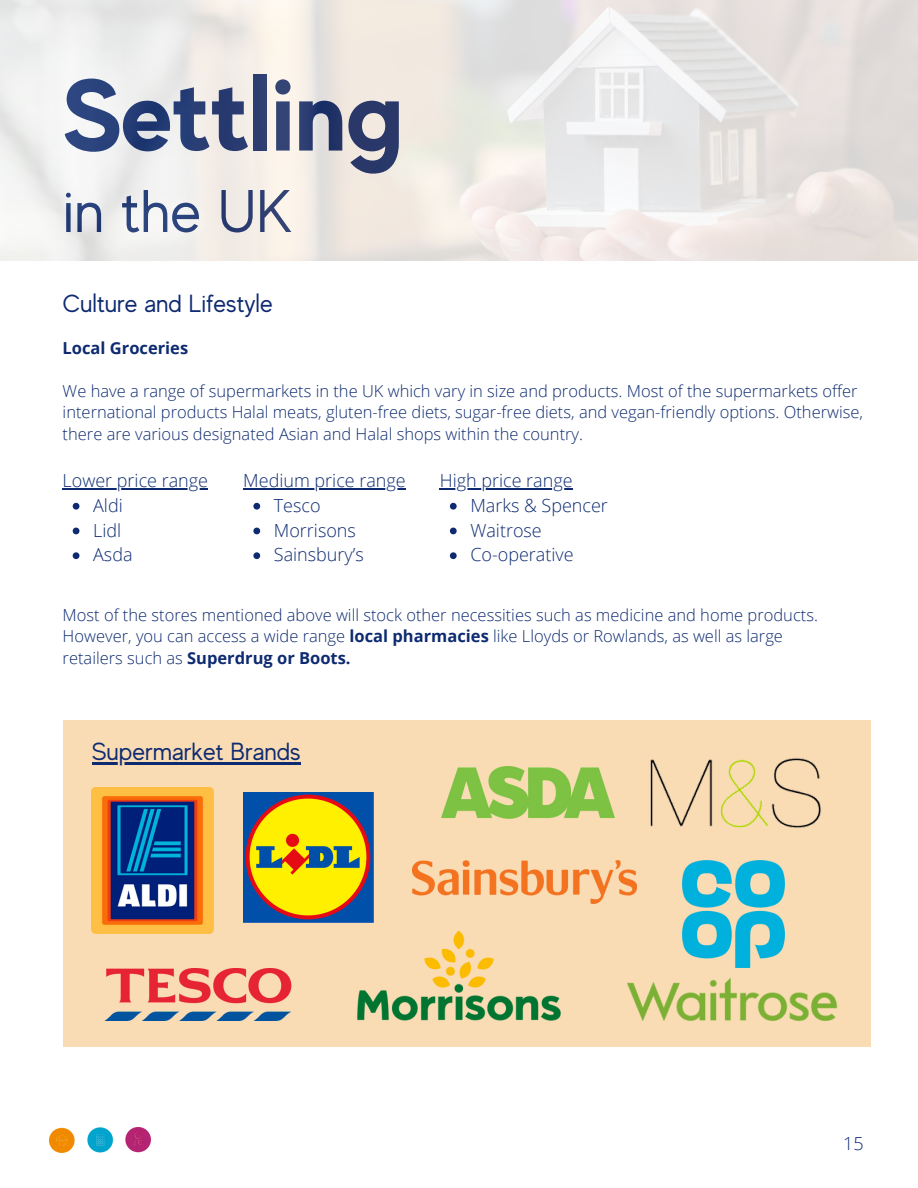
<style>
.page{position:relative;width:918px;height:1188px;background:#fff}
.page>*{position:absolute;margin:0;border:0;box-sizing:border-box;transform-origin:0 0}
.t1{font:700 102px "MADE Evolve Sans";color:#0e2b71}
.t2{font:60px "MADE Evolve Sans";color:#0e2b71}
.t3{font:24.75px "MADE Evolve Sans";color:#0e2b71}
.t4{font:300 18px "Open Sans";color:#0e2b71}
.t5{font:300 16.5px/21.3px "Open Sans";color:#0e2b71}
.t6{font:700 16.5px "Open Sans";color:#0e2b71}
.s1{font-weight:700}
</style>
<div class="page">
<img style="left:49px;top:1127px;width:101px;height:26px">
<div style="left:63px;top:720px;width:807px;height:326px;background:#fadcb4"></div>
<img style="left:92px;top:787px;width:121px;height:147px">
<img style="left:650px;top:758px;width:171px;height:70px">
<img style="left:104px;top:968px;width:188px;height:53px">
<img style="left:243px;top:793px;width:131px;height:129px">
<img style="left:357px;top:931px;width:204px;height:90px">
<img style="left:412px;top:861px;width:224px;height:42px">
<img style="left:622px;top:928px;width:222px;height:119px">
<img style="left:441px;top:767px;width:174px;height:52px">
<img style="left:683px;top:861px;width:101px;height:107px">
<svg style="left:253px;top:503px;width:7px;height:7px"></svg>
<svg style="left:253px;top:528px;width:7px;height:6px"></svg>
<svg style="left:253px;top:552px;width:7px;height:7px"></svg>
<hr style="left:243px;top:488px;width:163px;height:1px;background:#0e2b71">
<svg style="left:450px;top:503px;width:7px;height:7px"></svg>
<svg style="left:450px;top:528px;width:7px;height:6px"></svg>
<svg style="left:450px;top:552px;width:7px;height:7px"></svg>
<hr style="left:440px;top:488px;width:133px;height:1px;background:#0e2b71">
<svg style="left:73px;top:503px;width:6px;height:7px"></svg>
<svg style="left:73px;top:528px;width:6px;height:6px"></svg>
<svg style="left:73px;top:552px;width:6px;height:7px"></svg>
<hr style="left:63px;top:488px;width:145px;height:1px;background:#0e2b71">
<hr style="left:92px;top:763px;width:209px;height:2px;background:#0e2b71">
<p class="t1" style="left:63px;top:55px;width:343px">Settling</p>
<p class="t2" style="left:63px;top:178px;width:231px">in the UK</p>
<p class="t3" style="left:63px;top:290px;width:212px">Culture and Lifestyle</p>
<p class="t6" style="left:63px;top:337px;width:127px">Local Groceries</p>
<p class="t5" style="left:63px;top:380px;width:802px">We have a range of supermarkets in the UK which vary in size and products. Most of the supermarkets offer international products Halal meats, gluten-free diets, sugar-free diets, and vegan-friendly options. Otherwise, there are various designated Asian and Halal shops within the country.</p>
<p class="t4" style="left:63px;top:468px;width:147px">Lower price range</p>
<p class="t4" style="left:93px;top:493px;width:31px">Aldi</p>
<p class="t4" style="left:93px;top:517px;width:30px">Lidl</p>
<p class="t4" style="left:93px;top:542px;width:41px">Asda</p>
<p class="t4" style="left:243px;top:468px;width:164px">Medium price range</p>
<p class="t4" style="left:274px;top:493px;width:48px">Tesco</p>
<p class="t4" style="left:274px;top:517px;width:83px">Morrisons</p>
<p class="t4" style="left:274px;top:542px;width:91px">Sainsbury’s</p>
<p class="t4" style="left:440px;top:468px;width:134px">High price range</p>
<p class="t4" style="left:470px;top:493px;width:139px">Marks &amp; Spencer</p>
<p class="t4" style="left:470px;top:517px;width:73px">Waitrose</p>
<p class="t4" style="left:470px;top:542px;width:105px">Co-operative</p>
<p class="t5" style="left:63px;top:604px;width:757px">Most of the stores mentioned above will stock other necessities such as medicine and home products.<br>However, you can access a wide range <span class="s1">local pharmacies</span> like Lloyds or Rowlands, as well as large retailers such as <span class="s1">Superdrug or Boots.</span></p>
<p class="t3" style="left:92px;top:738px;width:210px">Supermarket Brands</p>
<p class="t4" style="left:843px;top:1130px;width:22px">15</p>
</div>
